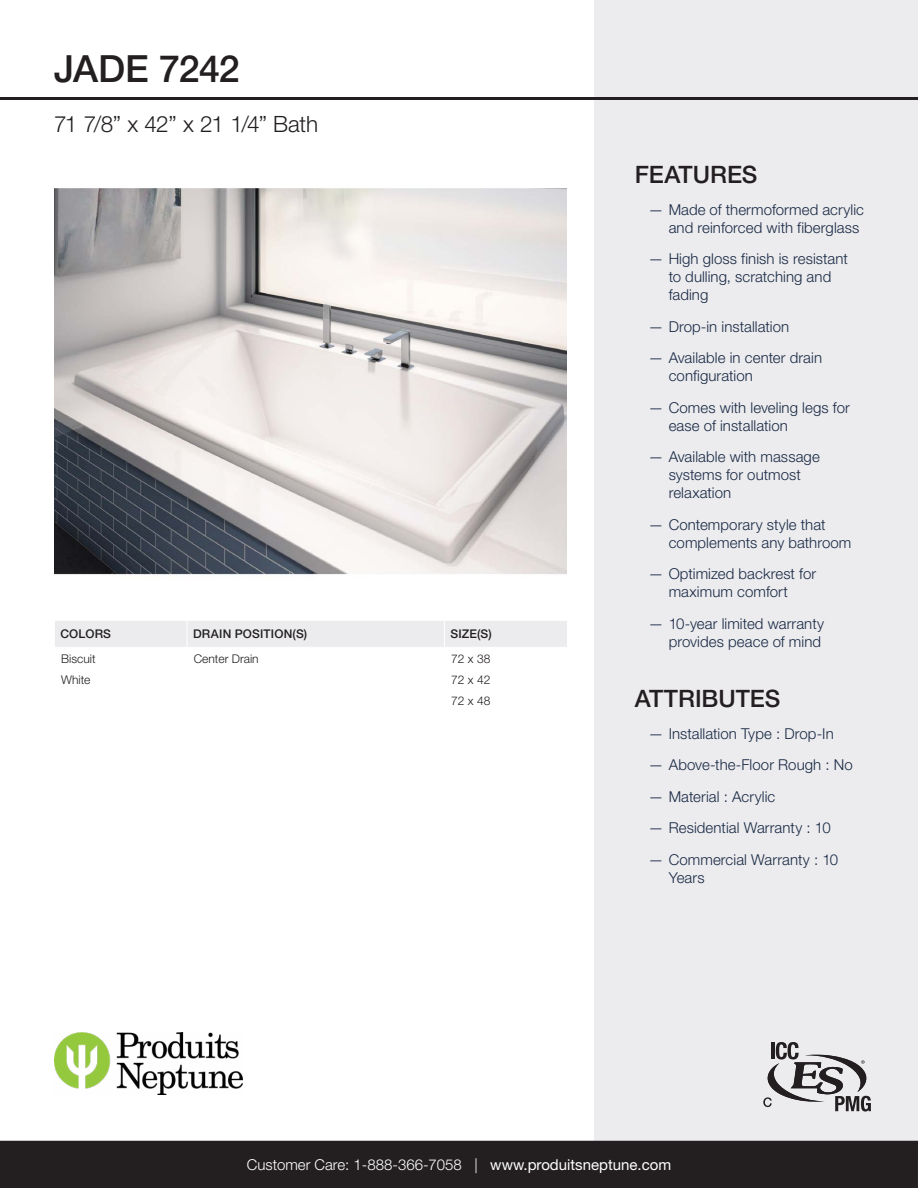
<style>
.page{position:relative;width:918px;height:1188px;background:#fff}
.page>*{position:absolute;margin:0;border:0;box-sizing:border-box;transform-origin:0 0}
.t1{font:500 37.5px "Helvetica Neue LT Std";letter-spacing:-.025em;color:#231f20}
.t2{font:500 24px "Helvetica Neue LT Std";color:#231f20}
.t3{font:300 22.5px "Helvetica Neue LT Std";letter-spacing:-.025em;color:#231f20}
.t4{font:300 15px/18px "Helvetica Neue LT Std";letter-spacing:.005em;color:#192944}
.t5{font:300 15px "Helvetica Neue LT Std";color:#fff}
.t6{font:300 12px/21.1px "Helvetica Neue LT Std";color:#231f20}
.t7{font:500 12px "Helvetica Neue LT Std";letter-spacing:.015em;color:#231f20}
.s1{font-weight:400}
</style>
<div class="page">
<div style="left:594px;top:0;width:324px;height:1148px;background:#ececee"></div>
<div style="left:0;top:1141px;width:918px;height:47px;background:#231f20"></div>
<hr style="left:0;top:97px;width:918px;height:2px;background:#231f20">
<img style="left:54px;top:188px;width:513px;height:387px">
<img style="left:54px;top:1032px;width:189px;height:62px">
<svg style="left:763px;top:1042px;width:108px;height:70px"></svg>
<div style="left:55px;top:621px;width:512px;height:26px;background:#ececee"></div>
<h1 class="t1" style="left:54px;top:46px;width:187px">JADE 7242</h1>
<h3 class="t3" style="left:54px;top:110px;width:266px">71 7/8” x 42” x 21 1/4” Bath</h3>
<p class="t7" style="left:60px;top:627px;width:52px">COLORS</p>
<p class="t7" style="left:193px;top:627px;width:116px">DRAIN POSITION(S)</p>
<p class="t7" style="left:450px;top:627px;width:43px">SIZE(S)</p>
<p class="t6" style="left:61px;top:648px;width:36px">Biscuit<br>White</p>
<p class="t6" style="left:194px;top:648px;width:66px">Center Drain</p>
<p class="t6" style="left:451px;top:648px;width:41px;text-align:justify">72 x 38<br>72 x 42<br>72 x 48</p>
<h2 class="t2" style="left:635px;top:160px;width:124px">FEATURES</h2>
<p class="t4" style="left:669px;top:200px;width:197px;text-indent:-20px">— Made of thermoformed acrylic and reinforced with fiberglass</p>
<p class="t4" style="left:669px;top:250px;width:181px;text-indent:-20px">— High gloss finish is resistant to dulling, scratching and fading</p>
<p class="t4" style="left:648px;top:317px;width:142px">— Drop-in installation</p>
<p class="t4" style="left:669px;top:349px;width:155px;text-indent:-20px">— Available in center drain configuration</p>
<p class="t4" style="left:669px;top:398px;width:183px;text-indent:-20px">— Comes with leveling legs for ease of installation</p>
<p class="t4" style="left:669px;top:448px;width:153px;text-indent:-20px">— Available with massage systems for outmost relaxation</p>
<p class="t4" style="left:669px;top:515px;width:184px;text-indent:-20px">— Contemporary style that complements any bathroom</p>
<p class="t4" style="left:648px;top:565px;width:169px;text-align:center">— Optimized backrest for maximum comfort</p>
<p class="t4" style="left:648px;top:614px;width:177px;text-align:right">— 10-year limited warranty provides peace of mind</p>
<h2 class="t2" style="left:635px;top:218px;width:154px">LABEL LIST 1</h2>
<p class="t4" style="left:648px;top:257px;width:57px">— List 1</p>
<h2 class="t2" style="left:635px;top:310px;width:154px">LABEL LIST 2</h2>
<p class="t4" style="left:669px;top:350px;width:37px">List 2</p>
<h2 class="t2" style="left:635px;top:402px;width:154px">LABEL LIST 3</h2>
<p class="t4" style="left:648px;top:442px;width:57px">— List 3</p>
<h2 class="t2" style="left:635px;top:685px;width:147px">ATTRIBUTES</h2>
<p class="t4" style="left:648px;top:724px;width:187px">— Installation Type : Drop-In</p>
<p class="t4" style="left:648px;top:756px;width:206px">— Above-the-Floor Rough : No</p>
<p class="t4" style="left:648px;top:787px;width:128px">— Material : Acrylic</p>
<p class="t4" style="left:648px;top:819px;width:184px">— Residential Warranty : 10</p>
<p class="t4" style="left:669px;top:850px;width:171px;text-indent:-20px">— Commercial Warranty : 10<br>Years</p>
<p class="t5" style="left:247px;top:1155px;width:426px">Customer Care: 1-888-366-7058 | <span class="s1">www.produitsneptune.com</span></p>
</div>
